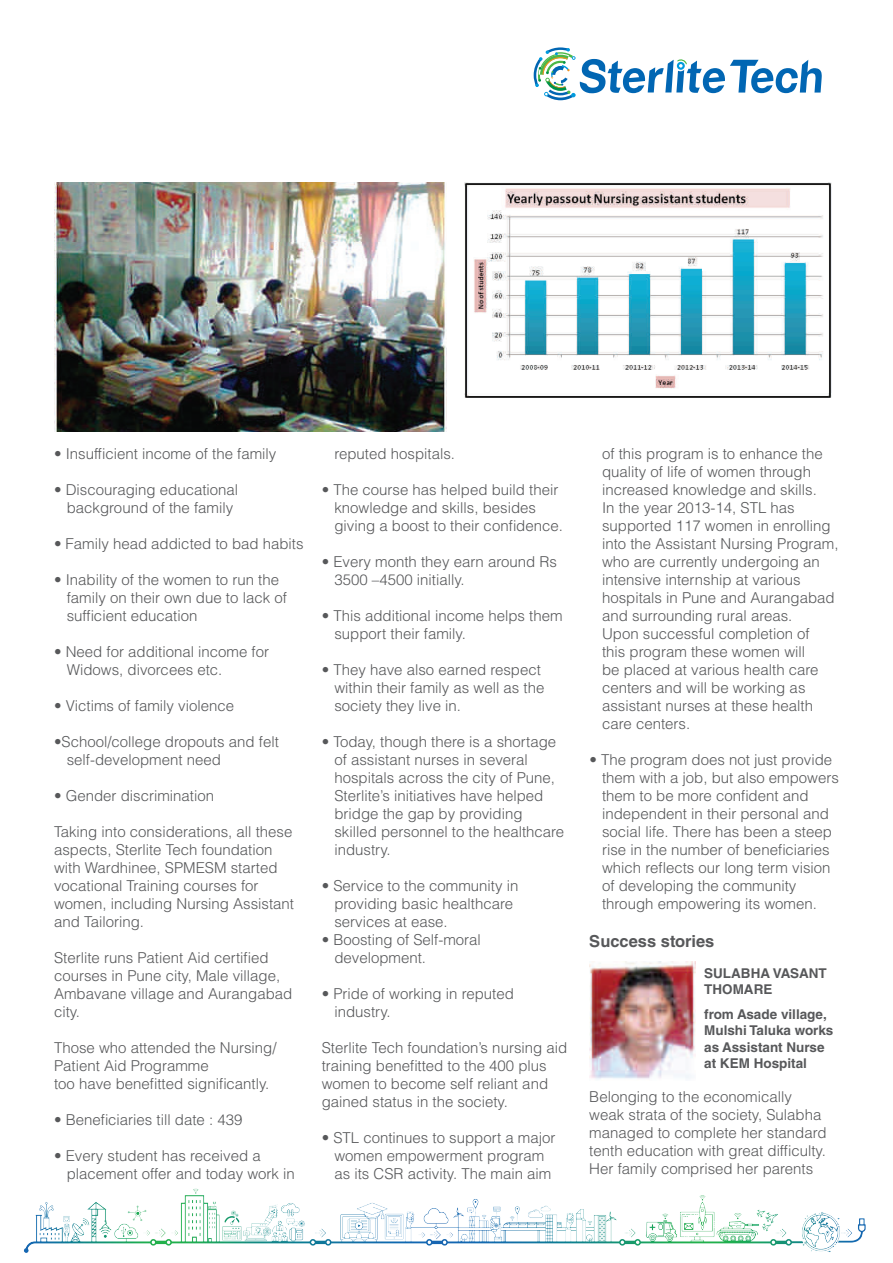
<style>
.page{position:relative;width:893px;height:1263px;background:#fff}
.page>*{position:absolute;margin:0;border:0;box-sizing:border-box;transform-origin:0 0}
.t1{font:700 16.5px "Helvetica LT Std";color:#57585a}
.t2{font:300 15px/18px "Helvetica LT Std";color:#57585a}
.t3{font:700 13.5px/16.2px "Helvetica LT Std";color:#57585a}
</style>
<div class="page">
<img style="left:23px;top:1188px;width:843px;height:65px">
<svg style="left:534px;top:47px;width:288px;height:53px"></svg>
<img style="left:54px;top:183px;width:392px;height:248px">
<img style="left:464px;top:183px;width:368px;height:215px">
<img style="left:589px;top:961px;width:107px;height:118px">
<p class="t2" style="left:54px;top:444px;width:224px">• Insufficient income of the family</p>
<p class="t2" style="left:54px;top:480px;width:186px;text-align:center">• Discouraging educational background of the family</p>
<p class="t2" style="left:54px;top:534px;width:251px">• Family head addicted to bad habits</p>
<p class="t2" style="left:67px;top:570px;width:222px;text-indent:-13px">• Inability of the women to run the family on their own due to lack of sufficient education</p>
<p class="t2" style="left:67px;top:642px;width:204px;text-indent:-13px">• Need for additional income for<br>Widows, divorcees etc.</p>
<p class="t2" style="left:54px;top:696px;width:182px">• Victims of family violence</p>
<p class="t2" style="left:67px;top:732px;width:214px;text-indent:-13px">•School/college dropouts and felt self-development need</p>
<p class="t2" style="left:54px;top:786px;width:162px">• Gender discrimination</p>
<p class="t2" style="left:54px;top:822px;width:242px">Taking into considerations, all these aspects, Sterlite Tech foundation with Wardhinee, SPMESM started vocational Training courses for women, including Nursing Assistant and Tailoring.</p>
<p class="t2" style="left:54px;top:948px;width:240px">Sterlite runs Patient Aid certified courses in Pune city, Male village,<br>Ambavane village and Aurangabad city.</p>
<p class="t2" style="left:54px;top:1038px;width:224px">Those who attended the Nursing/<br>Patient Aid Programme<br>too have benefitted significantly.</p>
<p class="t2" style="left:54px;top:1110px;width:190px">• Beneficiaries till date : 439</p>
<p class="t2" style="left:67px;top:1146px;width:230px;text-indent:-13px">• Every student has received a placement offer and today work in</p>
<p class="t2" style="left:334px;top:444px;width:122px">reputed hospitals.</p>
<p class="t2" style="left:334px;top:480px;width:230px;text-indent:-13px">• The course has helped build their knowledge and skills, besides giving a boost to their confidence.</p>
<p class="t2" style="left:334px;top:552px;width:224px;text-indent:-13px">• Every month they earn around Rs<br>3500 –4500 initially.</p>
<p class="t2" style="left:334px;top:606px;width:230px;text-indent:-13px">• This additional income helps them support their family.</p>
<p class="t2" style="left:334px;top:660px;width:212px;text-indent:-13px">• They have also earned respect within their family as well as the society they live in.</p>
<p class="t2" style="left:334px;top:732px;width:231px;text-indent:-13px">• Today, though there is a shortage of assistant nurses in several hospitals across the city of Pune,<br>Sterlite’s initiatives have helped bridge the gap by providing skilled personnel to the healthcare industry.</p>
<p class="t2" style="left:334px;top:876px;width:185px;text-indent:-13px">• Service to the community in providing basic healthcare services at ease.</p>
<p class="t2" style="left:334px;top:930px;width:148px;text-indent:-13px">• Boosting of Self-moral development.</p>
<p class="t2" style="left:334px;top:984px;width:181px;text-indent:-13px">• Pride of working in reputed industry.</p>
<p class="t2" style="left:322px;top:1038px;width:247px">Sterlite Tech foundation’s nursing aid training benefitted to the 400 plus women to become self reliant and gained status in the society.</p>
<p class="t2" style="left:322px;top:1128px;width:235px;text-align:center">• STL continues to support a major women empowerment program<br>as its CSR activity. The main aim</p>
<p class="t2" style="left:602px;top:444px;width:238px">of this program is to enhance the quality of life of women through increased knowledge and skills.<br>In the year 2013-14, STL has supported 117 women in enrolling into the Assistant Nursing Program, who are currently undergoing an intensive internship at various hospitals in Pune and Aurangabad and surrounding rural areas.<br>Upon successful completion of<br>this program these women will<br>be placed at various health care centers and will be working as assistant nurses at these health care centers.</p>
<p class="t2" style="left:602px;top:750px;width:238px;text-indent:-13px">• The program does not just provide them with a job, but also empowers them to be more confident and independent in their personal and social life. There has been a steep rise in the number of beneficiaries which reflects our long term vision of developing the community through empowering its women.</p>
<p class="t1" style="left:589px;top:931px;width:127px">Success stories</p>
<p class="t3" style="left:704px;top:964px;width:87px">Sulabha Vasant<br>Thomare</p>
<p class="t3" style="left:704px;top:1006px;width:131px">from Asade village,<br>Mulshi Taluka works as Assistant Nurse at KEM Hospital</p>
<p class="t2" style="left:589px;top:1087px;width:239px">Belonging to the economically weak strata of the society, Sulabha managed to complete her standard tenth education with great difficulty.<br>Her family comprised her parents</p>
</div>
